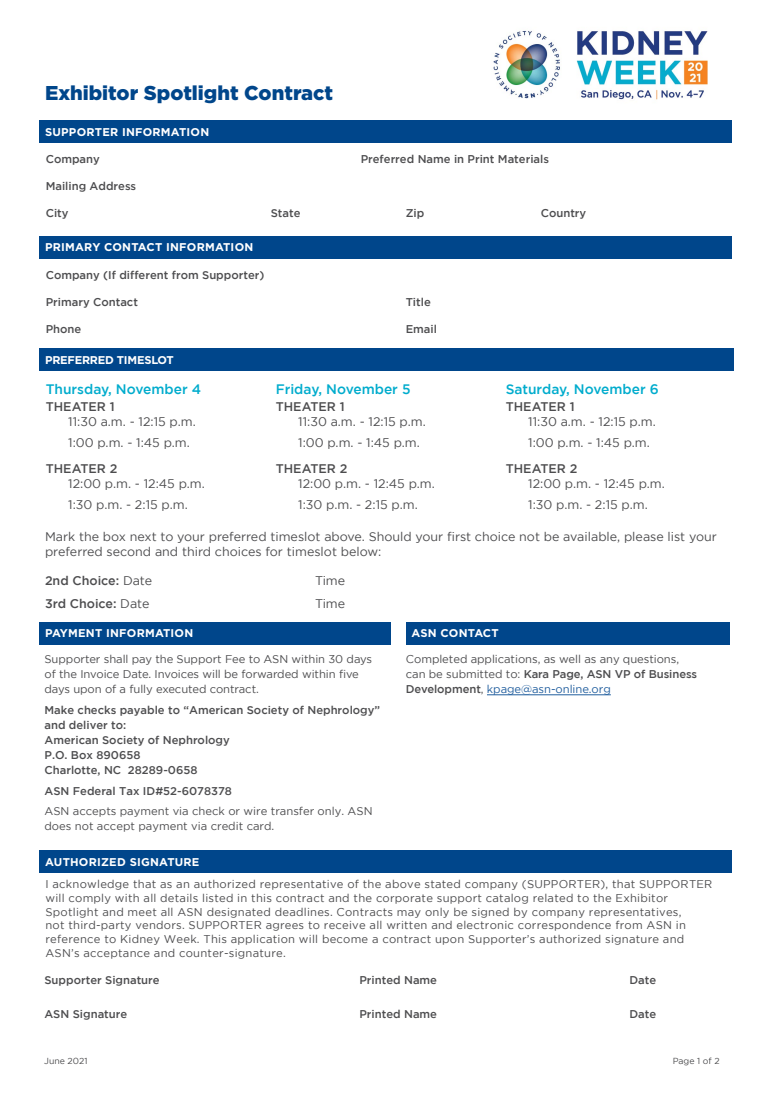
<style>
.page{position:relative;width:765px;height:1103px;background:#fff}
.page>*{position:absolute;margin:0;border:0;box-sizing:border-box;transform-origin:0 0}
.t1{font:900 20px "Gotham";color:#00468b}
.t2{font:500 13.75px "Gotham";color:#00accd}
.t3{font:12.5px/20.6px "Gotham";color:#4d4d4f}
.t4{font:500 12.5px "Gotham";color:#4d4d4f}
.t5{font:11.25px/13.8px "Gotham";letter-spacing:.02em;color:#4d4d4f}
.t6{font:500 11.25px/15px "Gotham";color:#4d4d4f}
.t7{font:11.25px/15px "Gotham";letter-spacing:-.005em;color:#4d4d4f}
.t8{font:11.25px/15px "Gotham";letter-spacing:-.005em;color:#4d4d4f}
.t9{font:700 11.25px "Gotham";letter-spacing:.02em;color:#fff}
.t10{font:11.25px/15px "Gotham";color:#4d4d4f}
.t11{font:700 11.25px "Gotham";letter-spacing:-.02em;color:#fff}
.t12{font:8.75px "Gotham";color:#4d4d4f}
.s1{font-weight:400}
.s2{font-weight:500}
.s3{color:#215e9e}
</style>
<div class="page">
<img style="left:493px;top:31px;width:215px;height:69px">
<div style="left:39px;top:236px;width:693px;height:22px;background:#00468b"></div>
<div style="left:39px;top:120px;width:693px;height:23px;background:#00468b"></div>
<div style="left:39px;top:348px;width:695px;height:23px;background:#00468b"></div>
<hr style="left:487px;top:694px;width:124px;height:1px;background:#215e9e">
<div style="left:39px;top:622px;width:352px;height:22px;background:#00468b"></div>
<div style="left:406px;top:622px;width:323px;height:22px;background:#00468b"></div>
<div style="left:39px;top:850px;width:693px;height:23px;background:#00468b"></div>
<h1 class="t1" style="left:45px;top:81px;width:290px">Exhibitor Spotlight Contract</h1>
<p class="t9" style="left:45px;top:125px;width:166px">SUPPORTER INFORMATION</p>
<p class="t6" style="left:46px;top:151px;width:56px">Company</p>
<p class="t6" style="left:361px;top:151px;width:190px">Preferred Name in Print Materials</p>
<p class="t6" style="left:46px;top:178px;width:92px">Mailing Address</p>
<p class="t6" style="left:46px;top:205px;width:24px">City</p>
<p class="t6" style="left:271px;top:205px;width:31px">State</p>
<p class="t6" style="left:406px;top:205px;width:20px">Zip</p>
<p class="t6" style="left:541px;top:205px;width:47px">Country</p>
<p class="t9" style="left:45px;top:241px;width:210px">PRIMARY CONTACT INFORMATION</p>
<p class="t6" style="left:46px;top:267px;width:220px">Company (If different from Supporter)</p>
<p class="t6" style="left:46px;top:294px;width:94px">Primary Contact</p>
<p class="t6" style="left:406px;top:294px;width:27px">Title</p>
<p class="t6" style="left:46px;top:321px;width:37px">Phone</p>
<p class="t6" style="left:406px;top:321px;width:33px">Email</p>
<p class="t11" style="left:45px;top:353px;width:130px">PREFERRED TIMESLOT</p>
<p class="t2" style="left:506px;top:381px;width:155px">Saturday, November 6</p>
<p class="t4" style="left:506px;top:400px;width:70px">THEATER 1</p>
<p class="t3" style="left:528px;top:411px;width:129px">11:30 a.m. - 12:15 p.m.<br>1:00 p.m. - 1:45 p.m.</p>
<p class="t4" style="left:506px;top:461px;width:73px">THEATER 2</p>
<p class="t3" style="left:528px;top:473px;width:138px">12:00 p.m. - 12:45 p.m.<br>1:30 p.m. - 2:15 p.m.</p>
<p class="t3" style="left:45px;top:528px;width:673px;line-height:15px">Mark the box next to your preferred timeslot above. Should your first choice not be available, please list your preferred second and third choices for timeslot below:</p>
<p class="t4" style="left:45px;top:573px;width:109px">2nd Choice: <span class="s1">Date</span></p>
<p class="t3" style="left:315px;top:569px;width:32px">Time</p>
<p class="t4" style="left:45px;top:596px;width:106px">3rd Choice: <span class="s1">Date</span></p>
<p class="t3" style="left:315px;top:593px;width:32px">Time</p>
<p class="t2" style="left:46px;top:381px;width:157px">Thursday, November 4</p>
<p class="t4" style="left:46px;top:400px;width:70px">THEATER 1</p>
<p class="t3" style="left:68px;top:411px;width:129px">11:30 a.m. - 12:15 p.m.<br>1:00 p.m. - 1:45 p.m.</p>
<p class="t4" style="left:46px;top:461px;width:73px">THEATER 2</p>
<p class="t3" style="left:68px;top:473px;width:138px">12:00 p.m. - 12:45 p.m.<br>1:30 p.m. - 2:15 p.m.</p>
<p class="t2" style="left:276px;top:381px;width:136px">Friday, November 5</p>
<p class="t4" style="left:276px;top:400px;width:70px">THEATER 1</p>
<p class="t3" style="left:298px;top:411px;width:129px">11:30 a.m. - 12:15 p.m.<br>1:00 p.m. - 1:45 p.m.</p>
<p class="t4" style="left:276px;top:461px;width:73px">THEATER 2</p>
<p class="t3" style="left:298px;top:473px;width:138px">12:00 p.m. - 12:45 p.m.<br>1:30 p.m. - 2:15 p.m.</p>
<p class="t9" style="left:45px;top:627px;width:150px">PAYMENT INFORMATION</p>
<p class="t9" style="left:412px;top:627px;width:89px">ASN CONTACT</p>
<p class="t7" style="left:44px;top:651px;width:329px">Supporter shall pay the Support Fee to ASN within 30 days of the Invoice Date. Invoices will be forwarded within five days upon of a fully executed contract.</p>
<p class="t6" style="left:44px;top:702px;width:337px">Make checks payable to “American Society of Nephrology” and deliver to:<br>American Society of Nephrology<br>P.O. Box 890658<br>Charlotte, NC 28289-0658</p>
<p class="t6" style="left:44px;top:783px;width:189px">ASN Federal Tax ID#52-6078378</p>
<p class="t10" style="left:44px;top:803px;width:330px">ASN accepts payment via check or wire transfer only. ASN does not accept payment via credit card.</p>
<p class="t9" style="left:45px;top:855px;width:156px">AUTHORIZED SIGNATURE</p>
<p class="t8" style="left:406px;top:651px;width:293px">Completed applications, as well as any questions, can be submitted to: <span class="s2">Kara Page, ASN VP of Business<br>Development</span>, <span class="s3">kpage@asn-online.org</span></p>
<p class="t5" style="left:45px;top:877px;width:668px">I acknowledge that as an authorized representative of the above stated company (SUPPORTER), that SUPPORTER will comply with all details listed in this contract and the corporate support catalog related to the Exhibitor Spotlight and meet all ASN designated deadlines. Contracts may only be signed by company representatives,<br>not third-party vendors. SUPPORTER agrees to receive all written and electronic correspondence from ASN in reference to Kidney Week. This application will become a contract upon Supporter’s authorized signature and ASN’s acceptance and counter-signature.</p>
<p class="t6" style="left:44px;top:972px;width:117px">Supporter Signature</p>
<p class="t6" style="left:359px;top:972px;width:79px">Printed Name</p>
<p class="t6" style="left:629px;top:972px;width:28px">Date</p>
<p class="t6" style="left:44px;top:1006px;width:84px">ASN Signature</p>
<p class="t6" style="left:359px;top:1006px;width:79px">Printed Name</p>
<p class="t6" style="left:629px;top:1006px;width:28px">Date</p>
<p class="t12" style="left:44px;top:1056px;width:45px">June 2021</p>
<p class="t12" style="left:673px;top:1056px;width:49px">Page 1 of 2</p>
</div>
